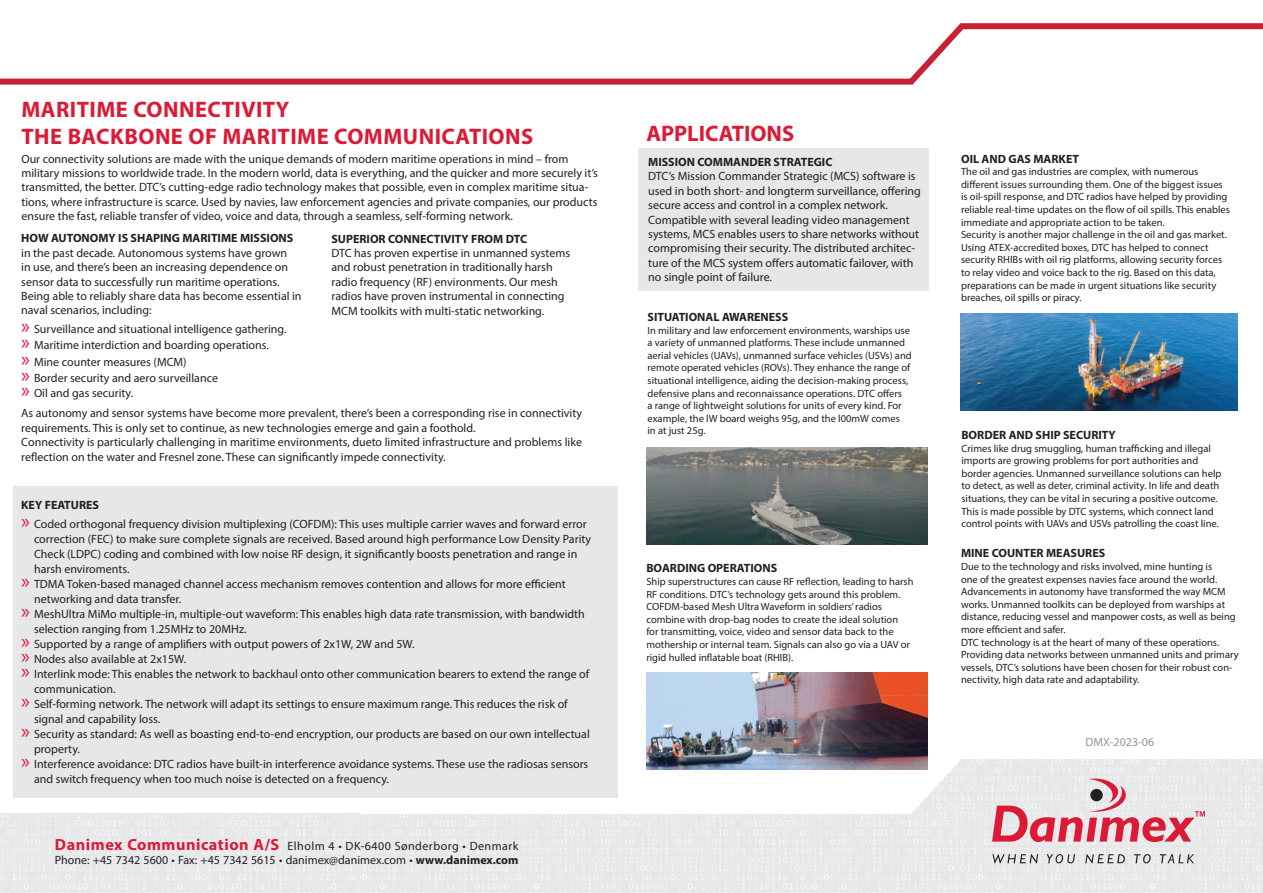
<style>
.page{position:relative;width:1263px;height:893px;background:#fff}
.page>*{position:absolute;margin:0;border:0;box-sizing:border-box;transform-origin:0 0}
.t1{font:700 22.5px "Myriad Pro";letter-spacing:.02em;color:#dc1a36}
.t2{font:700 22.5px "Myriad Pro";color:#dc1a36}
.t3{font:12px/14.4px "Myriad Pro";color:#231f20}
.t4{font:700 12px "Myriad Pro";color:#231f20}
.t5{font:12px "Myriad Pro";letter-spacing:.04em;color:#231f20}
.t6{font:12px "Myriad Pro";color:#939598}
.t7{font:10.5px/12.6px "Myriad Pro";color:#231f20}
.s1{font-size:21px;color:#dc1a36}
.s2{font-weight:700;font-size:16.2px;color:#dc1a36}
.s3{font-weight:700}
</style>
<div class="page">
<svg style="left:357px;top:759px;width:906px;height:134px;fill:#e8e9eb"></svg>
<svg style="left:992px;top:854px;width:46px;height:9px"></svg>
<svg style="left:1047px;top:854px;width:28px;height:9px"></svg>
<svg style="left:1085px;top:854px;width:40px;height:9px"></svg>
<svg style="left:1134px;top:854px;width:17px;height:9px"></svg>
<svg style="left:1160px;top:854px;width:34px;height:9px"></svg>
<svg style="left:992px;top:777px;width:213px;height:65px"></svg>
<svg style="left:0;top:797px;width:357px;height:96px;fill:#e7e8ea"></svg>
<div style="left:0;top:79px;width:913px;height:6px;background:#c72134"></div>
<svg style="left:902px;top:24px;width:69px;height:61px"></svg>
<div style="left:960px;top:23px;width:303px;height:6px;background:#c72134"></div>
<div style="left:639px;top:148px;width:290px;height:143px;background:#e6e7e9"></div>
<div style="left:13px;top:486px;width:604px;height:311px;background:#e6e7e9"></div>
<img style="left:646px;top:448px;width:281px;height:96px">
<img style="left:646px;top:673px;width:281px;height:96px">
<img style="left:961px;top:314px;width:276px;height:96px">
<p class="t1" style="left:21px;top:95px;width:269px">MARITIME CONNECTIVITY</p>
<p class="t1" style="left:21px;top:122px;width:513px">THE BACKBONE OF MARITIME COMMUNICATIONS</p>
<p class="t3" style="left:21px;top:151px;width:578px">Our connectivity solutions are made with the unique demands of modern maritime operations in mind – from military missions to worldwide trade. In the modern world, data is everything, and the quicker and more securely it’s transmitted, the better. DTC’s cutting-edge radio technology makes that possible, even in complex maritime situa&shy;tions, where infrastructure is scarce. Used by navies, law enforcement agencies and private companies, our products ensure the fast, reliable transfer of video, voice and data, through a seamless, self-forming network.</p>
<p class="t4" style="left:21px;top:230px;width:274px">HOW AUTONOMY IS SHAPING MARITIME MISSIONS</p>
<p class="t3" style="left:21px;top:245px;width:282px">in the past decade. Autonomous systems have grown<br>in use, and there’s been an increasing dependence on sensor data to successfully run maritime operations.<br>Being able to reliably share data has become essential in naval scenarios, including:</p>
<p class="t3" style="left:21px;top:322px;width:267px"><span class="s1">»</span> Surveillance and situational intelligence gathering.</p>
<p class="t3" style="left:21px;top:338px;width:249px"><span class="s1">»</span> Maritime interdiction and boarding operations.</p>
<p class="t3" style="left:21px;top:355px;width:167px"><span class="s1">»</span> Mine counter measures (MCM)</p>
<p class="t3" style="left:21px;top:371px;width:198px"><span class="s1">»</span> Border security and aero surveillance</p>
<p class="t3" style="left:21px;top:385px;width:114px"><span class="s1">»</span> Oil and gas security.</p>
<p class="t3" style="left:21px;top:406px;width:562px">As autonomy and sensor systems have become more prevalent, there’s been a corresponding rise in connectivity requirements. This is only set to continue, as new technologies emerge and gain a foothold.<br>Connectivity is particularly challenging in maritime environments, dueto limited infrastructure and problems like reflection on the water and Fresnel zone. These can significantly impede connectivity.</p>
<p class="t4" style="left:331px;top:231px;width:197px">SUPERIOR CONNECTIVITY FROM DTC</p>
<p class="t3" style="left:331px;top:245px;width:240px">DTC has proven expertise in unmanned systems and robust penetration in traditionally harsh radio frequency (RF) environments. Our mesh radios have proven instrumental in connecting MCM toolkits with multi-static networking.</p>
<p class="t4" style="left:21px;top:497px;width:79px">KEY FEATURES</p>
<p class="t3" style="left:34px;top:516px;width:559px;line-height:15px;text-indent:-13px"><span class="s1">»</span> Coded orthogonal frequency division multiplexing (COFDM): This uses multiple carrier waves and forward error correction (FEC) to make sure complete signals are received. Based around high performance Low Density Parity Check (LDPC) coding and combined with low noise RF design, it significantly boosts penetration and range in harsh enviroments.</p>
<p class="t3" style="left:34px;top:576px;width:533px;line-height:15px;text-indent:-13px"><span class="s1">»</span> TDMA Token-based managed channel access mechanism removes contention and allows for more efficient networking and data transfer.</p>
<p class="t3" style="left:34px;top:606px;width:552px;line-height:15px;text-indent:-13px"><span class="s1">»</span> MeshUltra MiMo multiple-in, multiple-out waveform: This enables high data rate transmission, with bandwidth selection ranging from 1.25MHz to 20MHz.</p>
<p class="t3" style="left:21px;top:636px;width:395px"><span class="s1">»</span> Supported by a range of amplifiers with output powers of 2x1W, 2W and 5W.</p>
<p class="t3" style="left:21px;top:651px;width:166px"><span class="s1">»</span> Nodes also available at 2x15W.</p>
<p class="t3" style="left:34px;top:666px;width:557px;line-height:15px;text-indent:-13px"><span class="s1">»</span> Interlink mode: This enables the network to backhaul onto other communication bearers to extend the range of communication.</p>
<p class="t3" style="left:34px;top:696px;width:535px;line-height:15px;text-indent:-13px"><span class="s1">»</span> Self-forming network. The network will adapt its settings to ensure maximum range. This reduces the risk of signal and capability loss.</p>
<p class="t3" style="left:34px;top:726px;width:557px;line-height:15px;text-indent:-13px"><span class="s1">»</span> Security as standard: As well as boasting end-to-end encryption, our products are based on our own intellectual property.</p>
<p class="t3" style="left:34px;top:756px;width:556px;line-height:15px;text-indent:-13px"><span class="s1">»</span> Interference avoidance: DTC radios have built-in interference avoidance systems. These use the radiosas sensors and switch frequency when too much noise is detected on a frequency.</p>
<p class="t5" style="left:55px;top:838px;width:465px"><span class="s2">Danimex Communication A/S</span> Elholm 4 • DK-6400 Sønderborg • Denmark</p>
<p class="t3" style="left:55px;top:853px;width:465px">Phone: +45 7342 5600 • Fax: +45 7342 5615 • danimex@danimex.com • <span class="s3">www.danimex.com</span></p>
<p class="t2" style="left:646px;top:118px;width:149px">APPLICATIONS</p>
<p class="t4" style="left:648px;top:154px;width:186px">MISSION COMMANDER STRATEGIC</p>
<p class="t3" style="left:648px;top:169px;width:274px">DTC’s Mission Commander Strategic (MCS) software is used in both short- and longterm surveillance, offering secure access and control in a complex network.<br>Compatible with several leading video management systems, MCS enables users to share networks without compromising their security. The distributed architec&shy;ture of the MCS system offers automatic failover, with no single point of failure.</p>
<p class="t4" style="left:647px;top:309px;width:142px">SITUATIONAL AWARENESS</p>
<p class="t7" style="left:647px;top:324px;width:266px">In military and law enforcement environments, warships use a variety of unmanned platforms. These include unmanned aerial vehicles (UAVs), unmanned surface vehicles (USVs) and remote operated vehicles (ROVs). They enhance the range of situational intelligence, aiding the decision-making process, defensive plans and reconnaissance operations. DTC offers<br>a range of lightweight solutions for units of every kind. For example, the lW board weighs 95g, and the l00mW comes<br>in at just 25g.</p>
<p class="t4" style="left:646px;top:560px;width:132px">BOARDING OPERATIONS</p>
<p class="t7" style="left:646px;top:575px;width:269px">Ship superstructures can cause RF reflection, leading to harsh RF conditions. DTC’s technology gets around this problem.<br>COFDM-based Mesh Ultra Waveform in soldiers’ radios combine with drop-bag nodes to create the ideal solution<br>for transmitting, voice, video and sensor data back to the mothership or internal team. Signals can also go via a UAV or rigid hulled inflatable boat (RHIB).</p>
<p class="t4" style="left:961px;top:151px;width:119px">OIL AND GAS MARKET</p>
<p class="t7" style="left:961px;top:165px;width:270px">The oil and gas industries are complex, with numerous different issues surrounding them. One of the biggest issues is oil-spill response, and DTC radios have helped by providing reliable real-time updates on the flow of oil spills. This enables immediate and appropriate action to be taken.</p>
<p class="t7" style="left:961px;top:228px;width:267px">Security is another major challenge in the oil and gas market.<br>Using ATEX-accredited boxes, DTC has helped to connect security RHIBs with oil rig platforms, allowing security forces to relay video and voice back to the rig. Based on this data, preparations can be made in urgent situations like security breaches, oil spills or piracy.</p>
<p class="t4" style="left:961px;top:427px;width:156px">BORDER AND SHIP SECURITY</p>
<p class="t7" style="left:961px;top:442px;width:262px">Crimes like drug smuggling, human trafficking and illegal imports are growing problems for port authorities and border agencies. Unmanned surveillance solutions can help to detect, as well as deter, criminal activity. In life and death situations, they can be vital in securing a positive outcome.</p>
<p class="t7" style="left:961px;top:505px;width:259px">This is made possible by DTC systems, which connect land control points with UAVs and USVs patrolling the coast line.</p>
<p class="t4" style="left:961px;top:545px;width:146px">MINE COUNTER MEASURES</p>
<p class="t7" style="left:961px;top:560px;width:276px">Due to the technology and risks involved, mine hunting is<br>one of the greatest expenses navies face around the world.<br>Advancements in autonomy have transformed the way MCM works. Unmanned toolkits can be deployed from warships at distance, reducing vessel and manpower costs, as well as being more efficient and safer.</p>
<p class="t7" style="left:961px;top:635px;width:279px">DTC technology is at the heart of many of these operations.<br>Providing data networks between unmanned units and primary vessels, DTC’s solutions have been chosen for their robust con&shy;nectivity, high data rate and adaptability.</p>
<p class="t6" style="left:1086px;top:735px;width:70px">DMX-2023-06</p>
</div>
